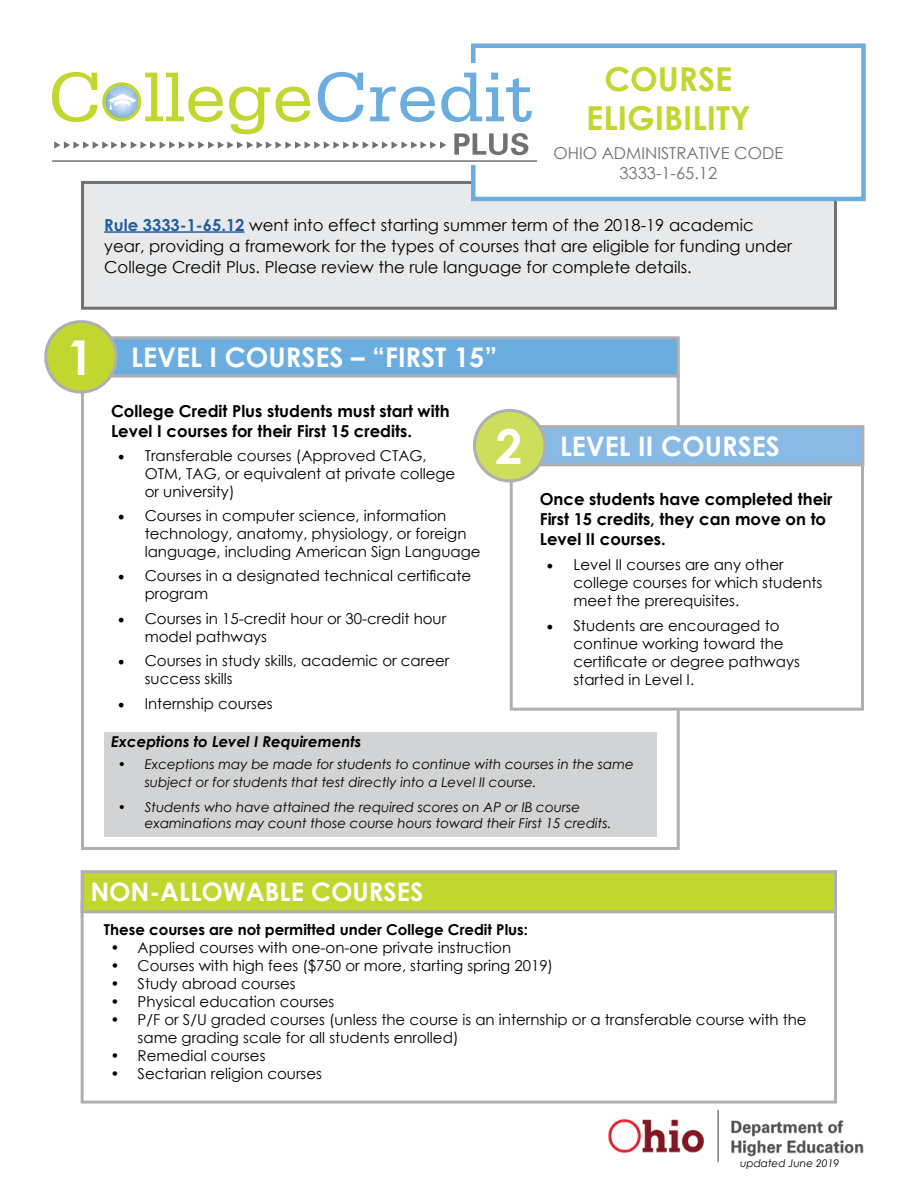
<style>
.page{position:relative;width:918px;height:1188px;background:#fff}
.page>*{position:absolute;margin:0;border:0;box-sizing:border-box;transform-origin:0 0}
.t1{font:700 48px "Century Gothic";color:#fff}
.t2{font:700 33px/39.6px "Century Gothic";color:#c1d72f;text-align:center}
.t3{font:700 27px "Century Gothic";color:#fff}
.t4{font:700 25.5px "Century Gothic";color:#fff}
.t5{font:16.5px/21px "Century Gothic";color:#000}
.t6{font:700 16.5px/19.8px "Century Gothic";color:#000}
.t7{font:16.5px/19.8px "Century Gothic";color:#717073;text-align:center}
.t8{font:15px/18px "Century Gothic";color:#000}
.t9{font:700 15px "Century Gothic";color:#000}
.t10{font:italic 700 15px "Century Gothic";color:#000}
.t11{font:italic 13.5px/18px "Century Gothic";color:#000}
.t12{font:italic 10.5px "Century Gothic";color:#000}
.s1{font-weight:700;color:#215e9e}
.s2{font-family:"Minion Pro";font-size:18px}
</style>
<div class="page">
<div style="left:82px;top:182px;width:754px;height:126px;background:#e8e9ea"></div>
<hr style="left:104px;top:231px;width:140px;height:2px;background:#215e9e">
<div style="left:81px;top:181px;width:756px;height:129px;border:3px solid #717073"></div>
<div style="left:473px;top:46px;width:390px;height:153px;background:#fff"></div>
<div style="left:471px;top:44px;width:395px;height:157px;border:4px solid #6caddf"></div>
<div style="left:44px;top:63px;width:499px;height:101px;background:#fff"></div>
<svg style="left:52px;top:72px;width:171px;height:50px"></svg>
<svg style="left:229px;top:87px;width:41px;height:47px"></svg>
<svg style="left:276px;top:87px;width:34px;height:35px"></svg>
<svg style="left:318px;top:72px;width:45px;height:50px"></svg>
<svg style="left:370px;top:87px;width:65px;height:35px"></svg>
<svg style="left:441px;top:73px;width:91px;height:49px"></svg>
<svg style="left:454px;top:133px;width:74px;height:22px"></svg>
<svg style="left:54px;top:141px;width:392px;height:8px"></svg>
<hr style="left:52px;top:160px;width:485px;height:2px;background:#717073">
<div style="left:104px;top:732px;width:553px;height:65px;background:#d1d3d4"></div>
<div style="left:104px;top:774px;width:553px;height:63px;background:#d1d3d4"></div>
<div style="left:510px;top:463px;width:354px;height:248px;border:3px solid #adafb2"></div>
<div style="left:81px;top:901px;width:756px;height:203px;border:3px solid #adafb2"></div>
<div style="left:53px;top:338px;width:625px;height:38px;background:#6caddf"></div>
<div style="left:52px;top:336px;width:628px;height:41px;border:3px solid #adafb2"></div>
<div style="left:511px;top:427px;width:352px;height:38px;background:#89bae4"></div>
<div style="left:510px;top:425px;width:354px;height:41px;border:3px solid #adafb2"></div>
<div style="left:82px;top:872px;width:754px;height:40px;background:#c1d72f"></div>
<div style="left:81px;top:870px;width:756px;height:43px;border:3px solid #adafb2"></div>
<img style="left:608px;top:1109px;width:256px;height:54px">
<div style="left:46px;top:322px;width:70px;height:70px;background:#c1d72f;border-radius:50%"></div>
<div style="left:44px;top:320px;width:74px;height:74px;border:3px solid #adafb2;border-radius:50%"></div>
<div style="left:474px;top:410px;width:71px;height:71px;background:#cdde5c;border-radius:50%"></div>
<div style="left:473px;top:409px;width:74px;height:73px;border:3px solid #adafb2;border-radius:50%"></div>
<h2 class="t2" style="left:586px;top:58px;width:166px">COURSE<br>ELIGIBILITY</h2>
<p class="t7" style="left:554px;top:143px;width:231px">OHIO ADMINISTRATIVE CODE<br>3333-1-65.12</p>
<p class="t5" style="left:104px;top:214px;width:690px"><span class="s1">Rule 3333-1-65.12</span> went into effect starting summer term of the 2018-19 academic year, providing a framework for the types of courses that are eligible for funding under<br>College Credit Plus. Please review the rule language for complete details.</p>
<h1 class="t1" style="left:67px;top:321px;width:28px">1</h1>
<h3 class="t3" style="left:131px;top:337px;width:368px">LEVEL I COURSES – “FIRST 15”</h3>
<p class="t6" style="left:111px;top:400px;width:340px">College Credit Plus students must start with<br>Level I courses for their First 15 credits.</p>
<p class="t8" style="left:145px;top:446px;width:312px;text-indent:-27px"><span class="s2">•</span> Transferable courses (Approved CTAG,<br>OTM, TAG, or equivalent at private college or university)</p>
<p class="t8" style="left:145px;top:506px;width:337px;text-indent:-27px"><span class="s2">•</span> Courses in computer science, information technology, anatomy, physiology, or foreign language, including American Sign Language</p>
<p class="t8" style="left:145px;top:567px;width:328px;text-indent:-27px"><span class="s2">•</span> Courses in a designated technical certificate program</p>
<p class="t8" style="left:145px;top:609px;width:303px;text-indent:-27px"><span class="s2">•</span> Courses in 15-credit hour or 30-credit hour model pathways</p>
<p class="t8" style="left:145px;top:652px;width:306px;text-indent:-27px"><span class="s2">•</span> Courses in study skills, academic or career success skills</p>
<p class="t8" style="left:118px;top:694px;width:156px"><span class="s2">•</span> Internship courses</p>
<p class="t10" style="left:111px;top:730px;width:252px">Exceptions to Level I Requirements</p>
<p class="t11" style="left:145px;top:755px;width:491px;text-indent:-27px">• Exceptions may be made for students to continue with courses in the same subject or for students that test directly into a Level II course.</p>
<p class="t11" style="left:145px;top:798px;width:468px;line-height:16.2px;text-indent:-27px">• Students who have attained the required scores on AP or IB course examinations may count those course hours toward their First 15 credits.</p>
<h1 class="t1" style="left:496px;top:410px;width:28px">2</h1>
<h3 class="t3" style="left:560px;top:426px;width:221px">LEVEL II COURSES</h3>
<p class="t6" style="left:540px;top:489px;width:294px">Once students have completed their<br>First 15 credits, they can move on to<br>Level II courses.</p>
<p class="t8" style="left:574px;top:555px;width:250px;text-indent:-27px"><span class="s2">•</span> Level II courses are any other college courses for which students meet the prerequisites.</p>
<p class="t8" style="left:574px;top:616px;width:228px;text-indent:-27px"><span class="s2">•</span> Students are encouraged to continue working toward the certificate or degree pathways started in Level I.</p>
<h3 class="t4" style="left:90px;top:873px;width:335px">NON-ALLOWABLE COURSES</h3>
<p class="t9" style="left:104px;top:919px;width:426px">These courses are not permitted under College Credit Plus:</p>
<p class="t8" style="left:111px;top:939px;width:402px">• Applied courses with one-on-one private instruction</p>
<p class="t8" style="left:111px;top:957px;width:444px">• Courses with high fees ($750 or more, starting spring 2019)</p>
<p class="t8" style="left:111px;top:975px;width:187px">• Study abroad courses</p>
<p class="t8" style="left:111px;top:993px;width:225px">• Physical education courses</p>
<p class="t8" style="left:138px;top:1011px;width:671px;text-indent:-27px">• P/F or S/U graded courses (unless the course is an internship or a transferable course with the same grading scale for all students enrolled)</p>
<p class="t8" style="left:111px;top:1047px;width:156px">• Remedial courses</p>
<p class="t8" style="left:111px;top:1065px;width:213px">• Sectarian religion courses</p>
<p class="t12" style="left:740px;top:1156px;width:101px">updated June 2019</p>
</div>
